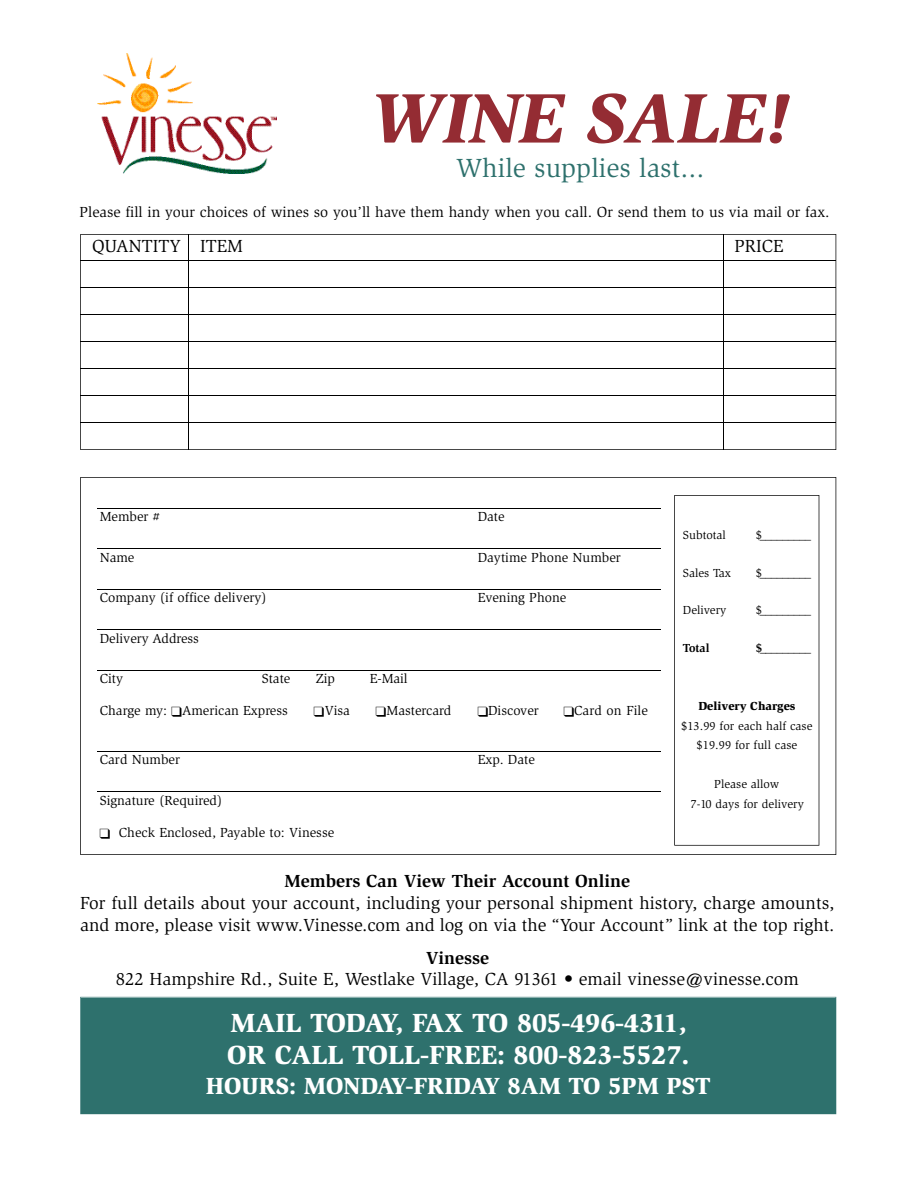
<style>
.page{position:relative;width:918px;height:1188px;background:#fff}
.page>*{position:absolute;margin:0;border:0;box-sizing:border-box;transform-origin:0 0}
.t1{font:italic 900 72px "Slimbach";color:#942c33}
.t2{font:900 27px/32.4px "Slimbach";color:#fff}
.t3{font:27px "Slimbach";color:#2e716d}
.t4{font:900 24px "Slimbach";color:#fff}
.t5{font:18px/21.6px "Slimbach";color:#000}
.t6{font:700 18px "Slimbach";color:#000}
.t7{font:15px "Slimbach";color:#000}
.t8{font:13.5px "Slimbach";color:#000}
.t9{font:12px/19.5px "Slimbach";color:#000;text-align:center}
.t10{font:700 12px "Slimbach";letter-spacing:.005em;color:#000}
.t11{font:900 12px "Slimbach";color:#000}
</style>
<div class="page">
<div style="left:80px;top:997px;width:756px;height:117px;background:#2e716d"></div>
<img style="left:97px;top:53px;width:180px;height:121px">
<svg style="left:80px;top:234px;width:756px;height:216px"></svg>
<svg style="left:80px;top:477px;width:756px;height:378px"></svg>
<hr style="left:80px;top:261px;width:756px;height:1px;background:#000">
<hr style="left:80px;top:288px;width:756px;height:1px;background:#000">
<hr style="left:80px;top:315px;width:756px;height:1px;background:#000">
<hr style="left:80px;top:342px;width:756px;height:1px;background:#000">
<hr style="left:80px;top:369px;width:756px;height:1px;background:#000">
<hr style="left:80px;top:396px;width:756px;height:1px;background:#000">
<hr style="left:80px;top:423px;width:756px;height:1px;background:#000">
<hr style="left:188px;top:234px;width:1px;height:216px;background:#000">
<hr style="left:723px;top:234px;width:1px;height:216px;background:#000">
<hr style="left:97px;top:508px;width:563px;height:1px;background:#000">
<hr style="left:97px;top:549px;width:563px;height:1px;background:#000">
<hr style="left:97px;top:589px;width:563px;height:1px;background:#000">
<hr style="left:97px;top:630px;width:563px;height:1px;background:#000">
<hr style="left:97px;top:670px;width:563px;height:1px;background:#000">
<hr style="left:97px;top:751px;width:563px;height:1px;background:#000">
<hr style="left:97px;top:792px;width:563px;height:1px;background:#000">
<svg style="left:674px;top:495px;width:145px;height:351px"></svg>
<h1 class="t1" style="left:369px;top:91px;width:424px">WINE SALE!</h1>
<h2 class="t3" style="left:456px;top:158px;width:250px">While supplies last...</h2>
<p class="t7" style="left:80px;top:207px;width:752px">Please fill in your choices of wines so you’ll have them handy when you call. Or send them to us via mail or fax.</p>
<p class="t5" style="left:92px;top:237px;width:152px">QUANTITY ITEM</p>
<p class="t5" style="left:734px;top:237px;width:50px">PRICE</p>
<p class="t8" style="left:100px;top:511px;width:62px">Member #</p>
<p class="t8" style="left:478px;top:511px;width:28px">Date</p>
<p class="t8" style="left:100px;top:552px;width:36px">Name</p>
<p class="t8" style="left:478px;top:552px;width:145px">Daytime Phone Number</p>
<p class="t8" style="left:100px;top:592px;width:169px">Company (if office delivery)</p>
<p class="t8" style="left:478px;top:592px;width:90px">Evening Phone</p>
<p class="t8" style="left:100px;top:633px;width:101px">Delivery Address</p>
<p class="t8" style="left:100px;top:673px;width:25px">City</p>
<p class="t8" style="left:262px;top:673px;width:30px">State</p>
<p class="t8" style="left:316px;top:673px;width:21px">Zip</p>
<p class="t8" style="left:370px;top:673px;width:39px">E-Mail</p>
<p class="t8" style="left:100px;top:705px;width:190px">Charge my: ❑American Express</p>
<p class="t8" style="left:314px;top:705px;width:38px">❑Visa</p>
<p class="t8" style="left:376px;top:705px;width:77px">❑Mastercard</p>
<p class="t8" style="left:478px;top:705px;width:63px">❑Discover</p>
<p class="t8" style="left:564px;top:705px;width:86px">❑Card on File</p>
<p class="t8" style="left:100px;top:754px;width:82px">Card Number</p>
<p class="t8" style="left:478px;top:754px;width:59px">Exp. Date</p>
<p class="t8" style="left:100px;top:795px;width:124px">Signature (Required)</p>
<p class="t8" style="left:100px;top:827px;width:236px">❑ Check Enclosed, Payable to: Vinesse</p>
<p class="t9" style="left:683px;top:526px;width:45px">Subtotal</p>
<p class="t9" style="left:756px;top:526px;width:57px">$_ _ _ _ _ _ _ _ _</p>
<p class="t9" style="left:683px;top:564px;width:50px">Sales Tax</p>
<p class="t9" style="left:756px;top:564px;width:57px">$_ _ _ _ _ _ _ _ _</p>
<p class="t9" style="left:683px;top:601px;width:45px">Delivery</p>
<p class="t9" style="left:756px;top:601px;width:57px">$_ _ _ _ _ _ _ _ _</p>
<p class="t10" style="left:683px;top:643px;width:28px">Total</p>
<p class="t10" style="left:756px;top:643px;width:57px">$_ _ _ _ _ _ _ _ _</p>
<p class="t11" style="left:698px;top:702px;width:99px">Delivery Charges</p>
<p class="t9" style="left:681px;top:717px;width:133px">$13.99 for each half case $19.99 for full case</p>
<p class="t9" style="left:690px;top:775px;width:115px">Please allow<br>7-10 days for delivery</p>
<p class="t6" style="left:284px;top:874px;width:347px">Members Can View Their Account Online</p>
<p class="t5" style="left:80px;top:894px;width:756px">For full details about your account, including your personal shipment history, charge amounts, and more, please visit www.Vinesse.com and log on via the “Your Account” link at the top right.</p>
<p class="t6" style="left:426px;top:951px;width:65px">Vinesse</p>
<p class="t5" style="left:116px;top:970px;width:685px">822 Hampshire Rd., Suite E, Westlake Village, CA 91361 • email vinesse@vinesse.com</p>
<h2 class="t2" style="left:227px;top:1009px;width:464px">MAIL TODAY, FAX TO 805-496-4311,<br>OR CALL TOLL-FREE: 800-823-5527.</h2>
<h3 class="t4" style="left:206px;top:1077px;width:506px">HOURS: MONDAY-FRIDAY 8AM TO 5PM PST</h3>
</div>
